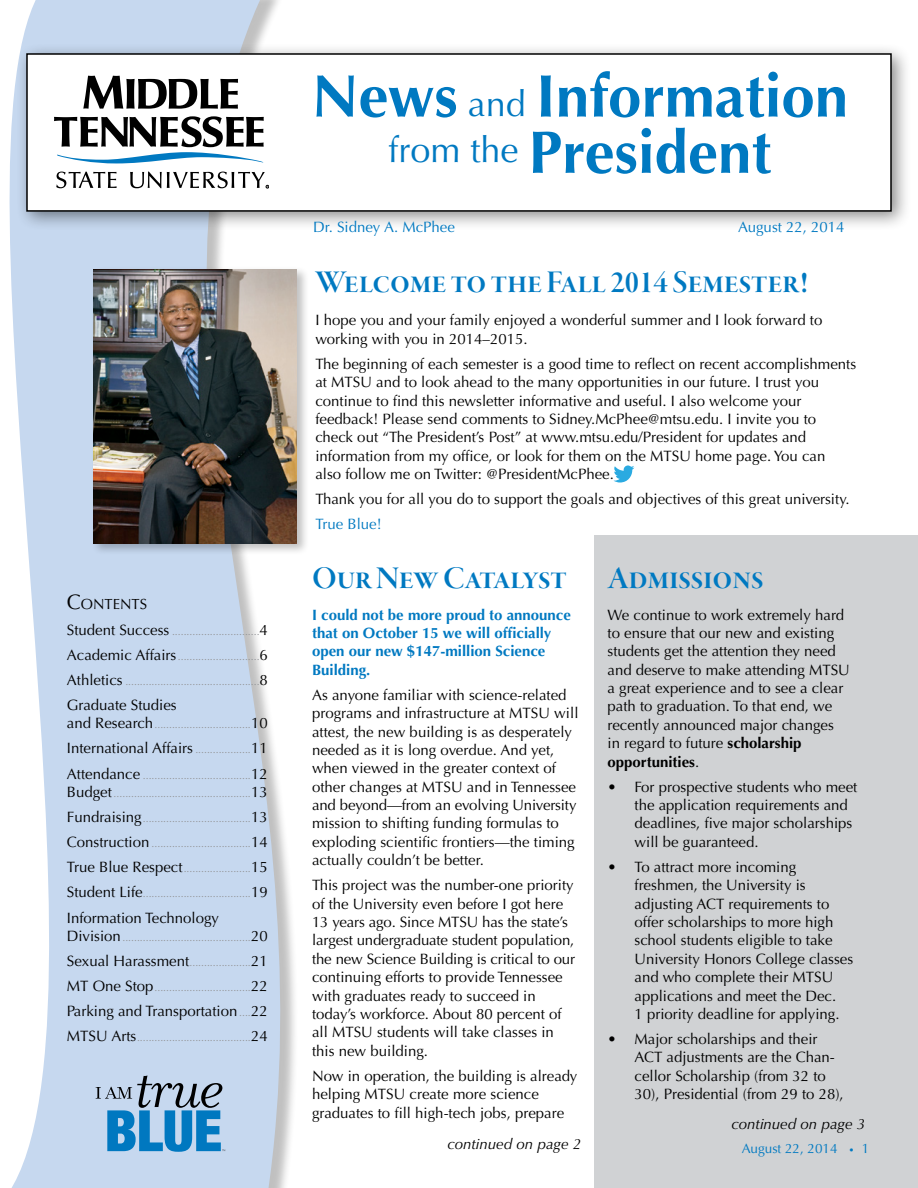
<style>
.page{position:relative;width:918px;height:1188px;background:#fff}
.page>*{position:absolute;margin:0;border:0;box-sizing:border-box;transform-origin:0 0}
.t1{font:700 60px/56.2px "Optima LT Std";color:#0079c1;text-align:center}
.t2{font:33px "Garamond Premr Pro Smbd Disp";color:#0079c1}
.t3{font:15px/18.5px "Optima LT Std";color:#000}
.t4{font:700 15px/18.3px "Optima LT Std";color:#0079c1}
.t5{font:15px "Optima LT Std";color:#0079c1}
.t6{font:italic 15px "Optima LT Std";color:#000}
.t7{font:14.7px "Optima LT Std";color:#000}
.t8{font:13.5px "Optima LT Std";color:#0079c1}
.t9{font:10.5px/18.3px "Optima LT Std";color:#939598}
.s1{font-size:21px}
.s2{font-size:15px;color:#000}
.s3{font-size:10.5px;color:#939598}
.s4{font-weight:400;font-size:36px}
.s5{font-weight:700}
.s6{font-size:9px}
</style>
<div class="page">
<div style="left:594px;top:536px;width:324px;height:652px;background:#d0d2d4"></div>
<svg style="left:9px;top:0;width:286px;height:1188px;fill:#c6d8ef"></svg>
<div style="left:16px;top:43px;width:895px;height:189px;background:#000;opacity:.45"></div>
<div style="left:27px;top:54px;width:864px;height:157px;background:#fff"></div>
<div style="left:26px;top:53px;width:866px;height:159px;border:2px solid #000"></div>
<svg style="left:83px;top:76px;width:155px;height:33px"></svg>
<svg style="left:56px;top:172px;width:61px;height:16px"></svg>
<svg style="left:54px;top:116px;width:210px;height:47px"></svg>
<svg style="left:130px;top:172px;width:139px;height:16px"></svg>
<svg style="left:96px;top:1076px;width:129px;height:76px;background:#76a7cc"></svg>
<div style="left:91px;top:266px;width:219px;height:290px;background:#000;opacity:.25"></div>
<img style="left:94px;top:269px;width:203px;height:275px">
<svg style="left:613px;top:465px;width:21px;height:18px"></svg>
<p class="t7" style="left:67px;top:596px;width:82px"><span class="s1">C</span>ONTENTS</p>
<p class="t9" style="left:67px;top:622px;width:202px"><span class="s2">Student Success</span> ..............................<span class="s2">4</span></p>
<p class="t9" style="left:67px;top:647px;width:202px"><span class="s2">Academic Affairs</span>............................<span class="s2">6</span></p>
<p class="t9" style="left:67px;top:672px;width:202px"><span class="s2">Athletics</span> ..............................................<span class="s2">8</span></p>
<p class="t3" style="left:67px;top:696px;width:111px">Graduate Studies</p>
<p class="t9" style="left:67px;top:716px;width:202px"><span class="s2">and Research</span>.................................<span class="s2">10</span></p>
<p class="t3" style="left:67px;top:739px;width:202px">International Affairs <span class="s3">...................</span>11</p>
<p class="t9" style="left:67px;top:766px;width:202px"><span class="s2">Attendance</span> .....................................<span class="s2">12<br>Budget</span> ...............................................<span class="s2">13</span></p>
<p class="t9" style="left:67px;top:809px;width:202px"><span class="s2">Fundraising</span>.....................................<span class="s2">13</span></p>
<p class="t9" style="left:67px;top:835px;width:202px"><span class="s2">Construction</span> ..................................<span class="s2">14</span></p>
<p class="t9" style="left:67px;top:860px;width:202px"><span class="s2">True Blue Respect</span>.......................<span class="s2">15</span></p>
<p class="t9" style="left:67px;top:885px;width:202px"><span class="s2">Student Life</span>.....................................<span class="s2">19</span></p>
<p class="t3" style="left:67px;top:908px;width:154px">Information Technology</p>
<p class="t9" style="left:67px;top:928px;width:202px"><span class="s2">Division</span>............................................<span class="s2">20</span></p>
<p class="t9" style="left:67px;top:953px;width:202px"><span class="s2">Sexual Harassment</span>.....................<span class="s2">21</span></p>
<p class="t9" style="left:67px;top:979px;width:202px"><span class="s2">MT One Stop</span>.................................<span class="s2">22</span></p>
<p class="t3" style="left:67px;top:1002px;width:202px">Parking and Transportation <span class="s3">....</span>22</p>
<p class="t9" style="left:67px;top:1029px;width:202px"><span class="s2">MTSU Arts</span>.......................................<span class="s2">24</span></p>
<h1 class="t1" style="left:312px;top:69px;width:538px">News <span class="s4">and</span> Information <sup>from</sup> <sup>the</sup> President</h1>
<p class="t5" style="left:313px;top:218px;width:143px">Dr. Sidney A. McPhee</p>
<p class="t5" style="left:738px;top:218px;width:108px">August 22, 2014</p>
<h2 class="t2" style="left:315px;top:264px;width:494px">Welcome to the Fall 2014 Semester!</h2>
<p class="t3" style="left:315px;top:311px;width:509px">I hope you and your family enjoyed a wonderful summer and I look forward to working with you in 2014–2015.</p>
<p class="t3" style="left:315px;top:355px;width:542px">The beginning of each semester is a good time to reflect on recent accomplishments at MTSU and to look ahead to the many opportunities in our future. I trust you continue to find this newsletter informative and useful. I also welcome your feedback! Please send comments to Sidney.McPhee@mtsu.edu. I invite you to check out “The President’s Post” at www.mtsu.edu/President for updates and information from my office, or look for them on the MTSU home page. You can<br>also follow me on Twitter: @PresidentMcPhee.</p>
<p class="t3" style="left:315px;top:490px;width:536px">Thank you for all you do to support the goals and objectives of this great university.</p>
<p class="t5" style="left:315px;top:515px;width:68px">True Blue!</p>
<h2 class="t2" style="left:608px;top:560px;width:157px">Admissions</h2>
<p class="t3" style="left:608px;top:606px;width:244px">We continue to work extremely hard to ensure that our new and existing students get the attention they need and deserve to make attending MTSU a great experience and to see a clear path to graduation. To that end, we recently announced major changes in regard to future <span class="s5">scholarship opportunities</span>.</p>
<p class="t3" style="left:634px;top:778px;width:224px;text-indent:-27px">• For prospective students who meet the application requirements and deadlines, five major scholarships will be guaranteed.</p>
<p class="t3" style="left:634px;top:858px;width:220px;text-indent:-27px">• To attract more incoming freshmen, the University is adjusting ACT requirements to offer scholarships to more high school students eligible to take<br>University Honors College classes and who complete their MTSU applications and meet the Dec.<br>1 priority deadline for applying.</p>
<p class="t3" style="left:634px;top:1030px;width:211px;text-indent:-27px">• Major scholarships and their<br>ACT adjustments are the Chan&shy;cellor Scholarship (from 32 to<br>30), Presidential (from 29 to 28),</p>
<p class="t6" style="left:447px;top:1135px;width:135px">continued on page 2</p>
<p class="t8" style="left:742px;top:1140px;width:129px">August 22, 2014 <span class="s6">•</span> 1</p>
<h2 class="t2" style="left:312px;top:560px;width:256px">Our New Catalyst</h2>
<p class="t4" style="left:312px;top:606px;width:260px">I could not be more proud to announce that on October 15 we will officially open our new $147-million Science<br>Building.</p>
<p class="t3" style="left:312px;top:686px;width:268px">As anyone familiar with science-related programs and infrastructure at MTSU will attest, the new building is as desperately needed as it is long overdue. And yet, when viewed in the greater context of other changes at MTSU and in Tennessee and beyond—from an evolving University mission to shifting funding formulas to exploding scientific frontiers—the timing actually couldn’t be better.</p>
<p class="t3" style="left:312px;top:876px;width:265px">This project was the number-one priority of the University even before I got here 13 years ago. Since MTSU has the state’s largest undergraduate student population, the new Science Building is critical to our continuing efforts to provide Tennessee with graduates ready to succeed in today’s workforce. About 80 percent of all MTSU students will take classes in this new building.</p>
<p class="t3" style="left:312px;top:1067px;width:267px">Now in operation, the building is already helping MTSU create more science graduates to fill high-tech jobs, prepare</p>
<p class="t6" style="left:731px;top:1115px;width:135px">continued on page 3</p>
</div>
